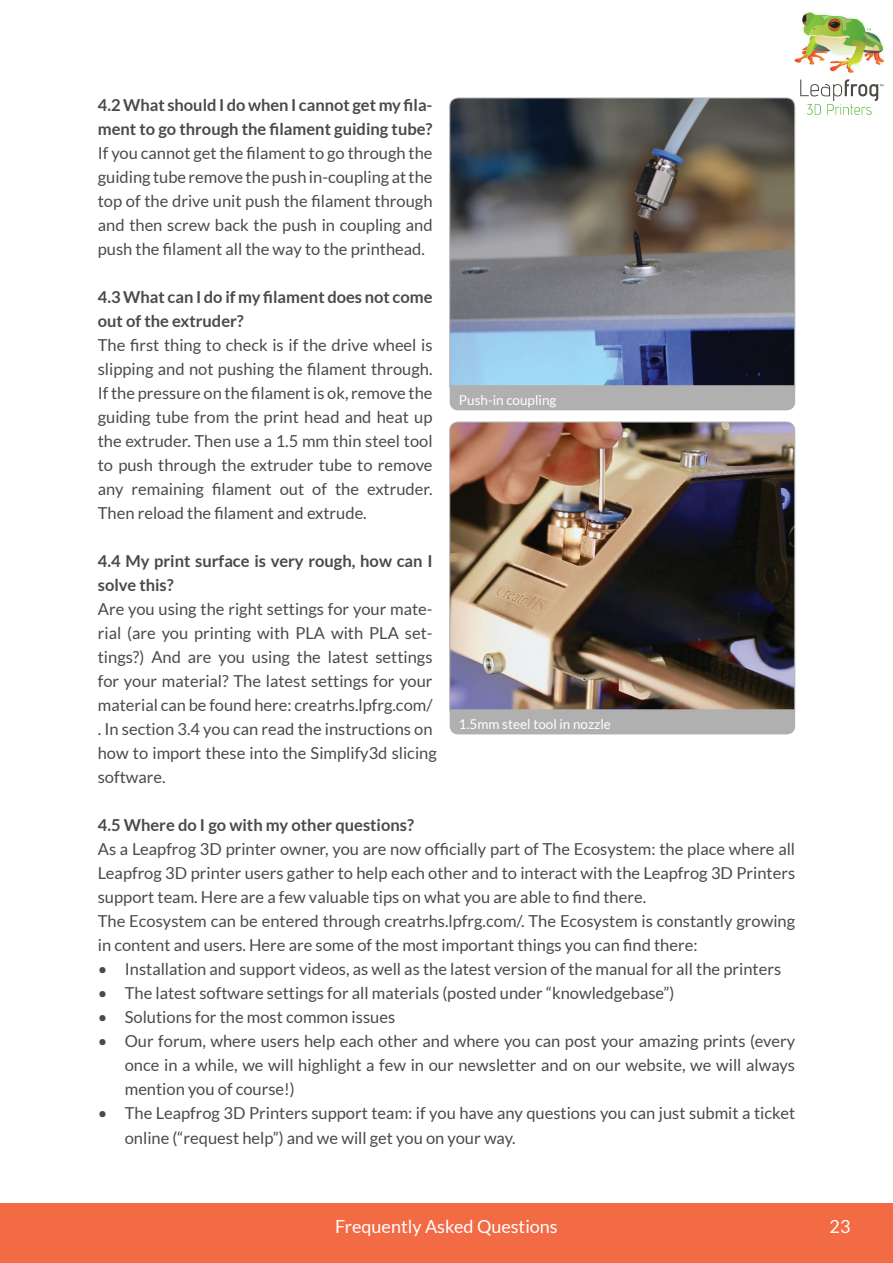
<style>
.page{position:relative;width:893px;height:1263px;background:#fff}
.page>*{position:absolute;margin:0;border:0;box-sizing:border-box;transform-origin:0 0}
.t1{font:18px "Lato";color:#fff}
.t2{font:16.5px/24px "Lato";color:#4c4a49;text-align:justify}
.t3{font:700 16.5px/24px "Lato";color:#4c4a49}
.t4{font:13.5px "Lato";color:#fff}
</style>
<div class="page">
<div style="left:0;top:1203px;width:893px;height:60px;background:#f26b44"></div>
<img style="left:794px;top:13px;width:90px;height:60px">
<svg style="left:800px;top:79px;width:83px;height:36px"></svg>
<img style="left:450px;top:98px;width:345px;height:287px">
<svg style="left:450px;top:385px;width:345px;height:7px"></svg>
<div style="left:450px;top:386px;width:345px;height:24px;background:#b0b0b0;border-radius:9px"></div>
<img style="left:450px;top:422px;width:345px;height:287px">
<svg style="left:450px;top:709px;width:345px;height:7px"></svg>
<div style="left:450px;top:710px;width:345px;height:24px;background:#b0b0b0;border-radius:9px"></div>
<p class="t3" style="left:98px;top:93px;width:336px">4.2 What should I do when I cannot get my fila&shy;ment to go through the filament guiding tube?</p>
<p class="t2" style="left:98px;top:141px;width:336px">If you cannot get the filament to go through the guiding tube remove the push in-coupling at the top of the drive unit push the filament through and then screw back the push in coupling and push the filament all the way to the printhead.</p>
<p class="t3" style="left:98px;top:285px;width:336px">4.3 What can I do if my filament does not come out of the extruder?</p>
<p class="t2" style="left:98px;top:333px;width:336px">The first thing to check is if the drive wheel is slipping and not pushing the filament through.<br>If the pressure on the filament is ok, remove the guiding tube from the print head and heat up the extruder. Then use a 1.5 mm thin steel tool to push through the extruder tube to remove any remaining filament out of the extruder.<br>Then reload the filament and extrude.</p>
<p class="t3" style="left:98px;top:549px;width:336px">4.4 My print surface is very rough, how can I solve this?</p>
<p class="t2" style="left:98px;top:597px;width:341px;text-align:left">Are you using the right settings for your mate&shy;rial (are you printing with PLA with PLA set&shy;tings?) And are you using the latest settings for your material? The latest settings for your material can be found here: creatrhs.lpfrg.com/ . In section 3.4 you can read the instructions on how to import these into the Simplify3d slicing software.</p>
<p class="t3" style="left:98px;top:813px;width:318px">4.5 Where do I go with my other questions?</p>
<p class="t2" style="left:98px;top:837px;width:699px;text-align:left">As a Leapfrog 3D printer owner, you are now officially part of The Ecosystem: the place where all Leapfrog 3D printer users gather to help each other and to interact with the Leapfrog 3D Printers support team. Here are a few valuable tips on what you are able to find there.<br>The Ecosystem can be entered through creatrhs.lpfrg.com/. The Ecosystem is constantly growing in content and users. Here are some of the most important things you can find there:</p>
<p class="t2" style="left:98px;top:957px;width:685px">• Installation and support videos, as well as the latest version of the manual for all the printers</p>
<p class="t2" style="left:98px;top:981px;width:578px">• The latest software settings for all materials (posted under “knowledgebase”)</p>
<p class="t2" style="left:98px;top:1005px;width:299px">• Solutions for the most common issues</p>
<p class="t2" style="left:125px;top:1029px;width:672px;text-indent:-27px">• Our forum, where users help each other and where you can post your amazing prints (every once in a while, we will highlight a few in our newsletter and on our website, we will always mention you of course!)</p>
<p class="t2" style="left:125px;top:1101px;width:672px;text-indent:-27px">• The Leapfrog 3D Printers support team: if you have any questions you can just submit a ticket online (“request help”) and we will get you on your way.</p>
<p class="t4" style="left:459px;top:392px;width:99px">Push-in coupling</p>
<p class="t4" style="left:459px;top:716px;width:154px">1.5mm steel tool in nozzle</p>
<p class="t1" style="left:335px;top:1216px;width:224px">Frequently Asked Questions</p>
<p class="t1" style="left:830px;top:1217px;width:22px">23</p>
</div>
